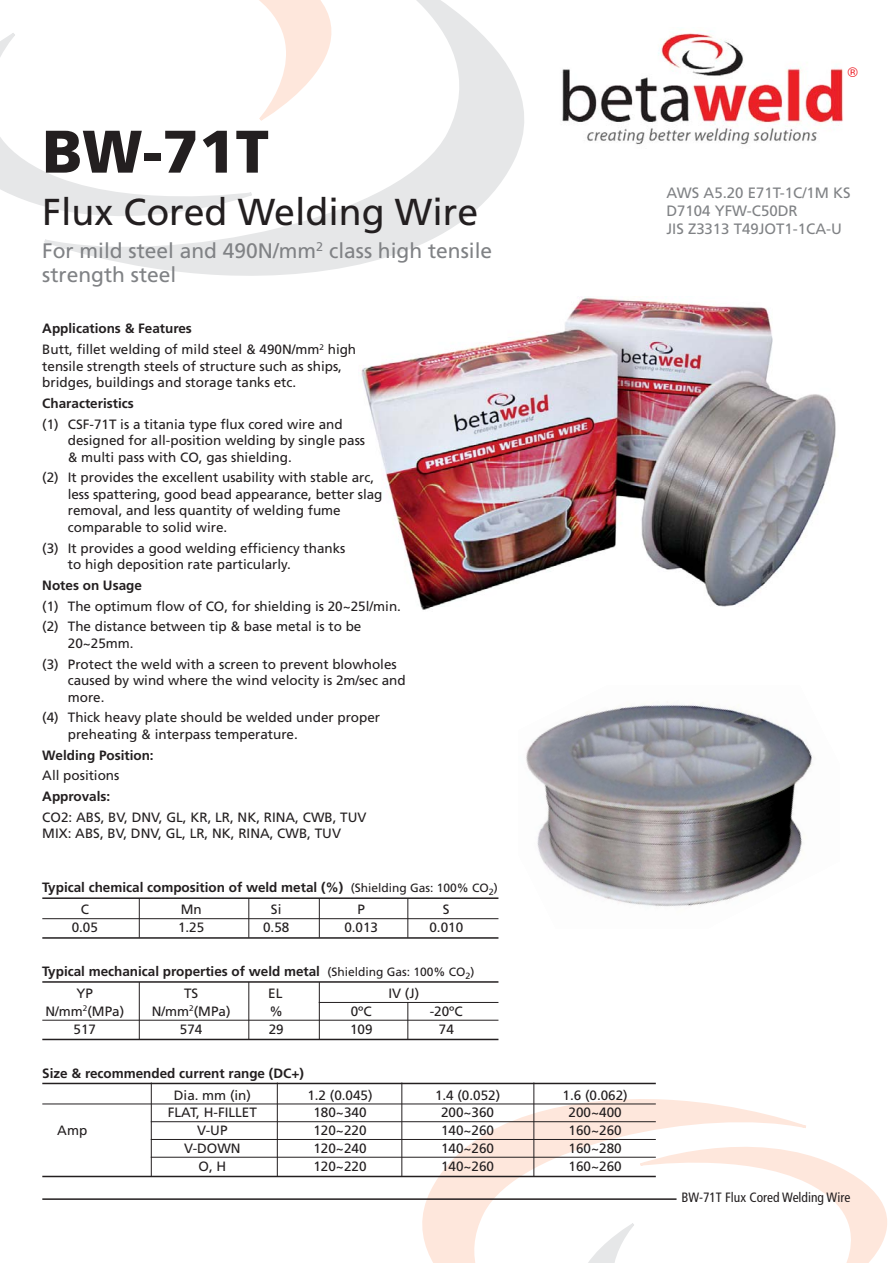
<style>
.page{position:relative;width:893px;height:1263px;background:#fff}
.page>*{position:absolute;margin:0;border:0;box-sizing:border-box;transform-origin:0 0}
.t1{font:900 60px "Frutiger";color:#231f20}
.t2{font:37.5px "Frutiger";color:#231f20}
.t3{font:21px/24px "Frutiger";color:#808285}
.t4{font:15px/18px "Frutiger";color:#808285}
.t5{font:13.5px/16.5px "Frutiger";color:#231f20}
.t6{font:700 13.5px/22px "Frutiger";color:#231f20}
.t7{font:condensed 13.5px "Frutiger";color:#231f20}
.t8{font:13.5px "Helvetica";color:#ed1c24}
.s1{font-weight:700}
.s2{font-weight:400;font-size:12px}
.s3{font-weight:400}
</style>
<div class="page">
<svg style="left:422px;top:1099px;width:381px;height:164px"></svg>
<svg style="left:511px;top:1125px;width:376px;height:138px"></svg>
<svg style="left:51px;top:0;width:473px;height:276px"></svg>
<svg style="left:0;top:34px;width:254px;height:210px"></svg>
<img style="left:526px;top:705px;width:286px;height:202px">
<img style="left:361px;top:296px;width:475px;height:314px">
<img style="left:562px;top:31px;width:281px;height:114px">
<hr style="left:42px;top:897px;width:456px;height:2px;background:#231f20">
<hr style="left:42px;top:918px;width:456px;height:1px;background:#231f20">
<hr style="left:42px;top:937px;width:456px;height:2px;background:#231f20">
<hr style="left:42px;top:981px;width:456px;height:2px;background:#231f20">
<hr style="left:319px;top:1002px;width:179px;height:1px;background:#231f20">
<hr style="left:42px;top:1020px;width:456px;height:1px;background:#231f20">
<hr style="left:42px;top:1039px;width:456px;height:1px;background:#231f20">
<hr style="left:42px;top:1083px;width:614px;height:1px;background:#231f20">
<hr style="left:42px;top:1104px;width:614px;height:1px;background:#231f20">
<hr style="left:151px;top:1121px;width:505px;height:1px;background:#231f20">
<hr style="left:151px;top:1139px;width:505px;height:1px;background:#231f20">
<hr style="left:151px;top:1157px;width:505px;height:1px;background:#231f20">
<hr style="left:42px;top:1176px;width:614px;height:1px;background:#231f20">
<hr style="left:139px;top:898px;width:1px;height:40px;background:#231f20">
<hr style="left:249px;top:898px;width:1px;height:40px;background:#231f20">
<hr style="left:319px;top:898px;width:1px;height:40px;background:#231f20">
<hr style="left:408px;top:898px;width:1px;height:40px;background:#231f20">
<hr style="left:151px;top:1083px;width:1px;height:93px;background:#231f20">
<hr style="left:277px;top:1083px;width:1px;height:93px;background:#231f20">
<hr style="left:402px;top:1083px;width:1px;height:93px;background:#231f20">
<hr style="left:534px;top:1083px;width:1px;height:93px;background:#231f20">
<hr style="left:139px;top:982px;width:1px;height:57px;background:#231f20">
<hr style="left:249px;top:982px;width:1px;height:57px;background:#231f20">
<hr style="left:319px;top:982px;width:1px;height:57px;background:#231f20">
<hr style="left:408px;top:1002px;width:1px;height:37px;background:#231f20">
<hr style="left:42px;top:1198px;width:634px;height:2px;background:#231f20">
<h1 class="t1" style="left:42px;top:128px;width:228px">BW-71T</h1>
<h2 class="t2" style="left:42px;top:197px;width:437px">Flux Cored Welding Wire</h2>
<h3 class="t3" style="left:42px;top:240px;width:451px">For mild steel and 490N/mm<sup>2</sup> class high tensile strength steel</h3>
<p class="t5" style="left:42px;top:319px;width:315px;line-height:20.7px"><span class="s1">Applications &amp; Features<br></span>Butt, fillet welding of mild steel &amp; 490N/mm<sup>2</sup> high</p>
<p class="t5" style="left:42px;top:359px;width:301px">tensile strength steels of structure such as ships, bridges, buildings and storage tanks etc.</p>
<p class="t6" style="left:42px;top:393px;width:93px">Characteristics</p>
<p class="t5" style="left:68px;top:417px;width:299px;text-indent:-26px">(1) CSF-71T is a titania type flux cored wire and designed for all-position welding by single pass &amp; multi pass with CO, gas shielding.</p>
<p class="t5" style="left:68px;top:470px;width:316px;text-indent:-26px">(2) It provides the excellent usability with stable arc, less spattering, good bead appearance, better slag removal, and less quantity of welding fume comparable to solid wire.</p>
<p class="t5" style="left:68px;top:541px;width:279px;text-indent:-26px">(3) It provides a good welding efficiency thanks to high deposition rate particularly.</p>
<p class="t6" style="left:42px;top:575px;width:101px">Notes on Usage</p>
<p class="t5" style="left:42px;top:597px;width:360px;line-height:20.7px">(1) The optimum flow of CO, for shielding is 20~25l/min. (2) The distance between tip &amp; base metal is to be</p>
<p class="t5" style="left:42px;top:634px;width:356px;line-height:20.7px;text-indent:26px">20~25mm.<br>(3) Protect the weld with a screen to prevent blowholes</p>
<p class="t5" style="left:68px;top:673px;width:339px">caused by wind where the wind velocity is 2m/sec and more.</p>
<p class="t5" style="left:68px;top:710px;width:314px;text-indent:-26px">(4) Thick heavy plate should be welded under proper preheating &amp; interpass temperature.</p>
<p class="t6" style="left:42px;top:745px;width:113px">Welding Position:</p>
<p class="t5" style="left:42px;top:768px;width:79px">All positions</p>
<p class="t6" style="left:42px;top:786px;width:69px">Approvals:</p>
<p class="t5" style="left:42px;top:810px;width:326px">CO2: ABS, BV, DNV, GL, KR, LR, NK, RINA, CWB, TUV<br>MIX: ABS, BV, DNV, GL, LR, NK, RINA, CWB, TUV</p>
<p class="t6" style="left:81px;top:878px;width:418px;text-indent:-38px">Typical chemical composition of weld metal (%) <span class="s2">(Shielding Gas: 100% CO</span><sub>2</sub><span class="s2">)<br></span><span class="s3">C</span></p>
<p class="t5" style="left:181px;top:902px;width:22px">Mn</p>
<p class="t5" style="left:271px;top:902px;width:12px">Si</p>
<p class="t5" style="left:357px;top:902px;width:9px">P</p>
<p class="t5" style="left:443px;top:902px;width:8px">S</p>
<p class="t5" style="left:72px;top:920px;width:28px">0.05</p>
<p class="t5" style="left:178px;top:920px;width:28px">1.25</p>
<p class="t5" style="left:263px;top:920px;width:28px">0.58</p>
<p class="t5" style="left:344px;top:920px;width:35px">0.013</p>
<p class="t5" style="left:429px;top:920px;width:35px">0.010</p>
<p class="t6" style="left:77px;top:961px;width:399px;text-indent:-34px">Typical mechanical properties of weld metal <span class="s2">(Shielding Gas: 100% CO</span><sub>2</sub><span class="s2">)<br></span><span class="s3">YP</span></p>
<p class="t5" style="left:184px;top:986px;width:16px">TS</p>
<p class="t5" style="left:268px;top:986px;width:16px">EL</p>
<p class="t5" style="left:388px;top:986px;width:32px">IV (J)</p>
<p class="t5" style="left:45px;top:1004px;width:80px">N/mm<sup>2</sup>(MPa)</p>
<p class="t5" style="left:152px;top:1004px;width:80px">N/mm<sup>2</sup>(MPa)</p>
<p class="t5" style="left:269px;top:1004px;width:15px">%</p>
<p class="t5" style="left:351px;top:1004px;width:23px">0ºC</p>
<p class="t5" style="left:430px;top:1004px;width:35px">-20ºC</p>
<p class="t5" style="left:74px;top:1022px;width:24px">517</p>
<p class="t5" style="left:180px;top:1022px;width:24px">574</p>
<p class="t5" style="left:269px;top:1022px;width:16px">29</p>
<p class="t5" style="left:350px;top:1022px;width:24px">109</p>
<p class="t5" style="left:439px;top:1022px;width:16px">74</p>
<p class="t6" style="left:42px;top:1063px;width:263px">Size &amp; recommended current range (DC+)</p>
<p class="t5" style="left:174px;top:1088px;width:79px">Dia. mm (in)</p>
<p class="t5" style="left:307px;top:1088px;width:67px">1.2 (0.045)</p>
<p class="t5" style="left:435px;top:1088px;width:67px">1.4 (0.052)</p>
<p class="t5" style="left:562px;top:1088px;width:67px">1.6 (0.062)</p>
<p class="t5" style="left:168px;top:1105px;width:91px">FLAT, H-FILLET</p>
<p class="t5" style="left:313px;top:1105px;width:55px">180~340</p>
<p class="t5" style="left:441px;top:1105px;width:55px">200~360</p>
<p class="t5" style="left:569px;top:1105px;width:55px">200~400</p>
<p class="t5" style="left:57px;top:1123px;width:31px">Amp</p>
<p class="t5" style="left:197px;top:1123px;width:32px">V-UP</p>
<p class="t5" style="left:313px;top:1123px;width:55px">120~220</p>
<p class="t5" style="left:441px;top:1123px;width:55px">140~260</p>
<p class="t5" style="left:569px;top:1123px;width:55px">160~260</p>
<p class="t5" style="left:184px;top:1141px;width:58px">V-DOWN</p>
<p class="t5" style="left:313px;top:1141px;width:55px">120~240</p>
<p class="t5" style="left:441px;top:1141px;width:55px">140~260</p>
<p class="t5" style="left:569px;top:1141px;width:55px">160~280</p>
<p class="t5" style="left:199px;top:1159px;width:29px">O, H</p>
<p class="t5" style="left:313px;top:1159px;width:55px">120~220</p>
<p class="t5" style="left:441px;top:1159px;width:55px">140~260</p>
<p class="t5" style="left:569px;top:1159px;width:55px">160~260</p>
<p class="t8" style="left:848px;top:68px;width:11px">®</p>
<p class="t4" style="left:666px;top:185px;width:186px">AWS A5.20 E71T-1C/1M KS<br>D7104 YFW-C50DR<br>JIS Z3313 T49JOT1-1CA-U</p>
<p class="t7" style="left:681px;top:1191px;width:170px">BW-71T Flux Cored Welding Wire</p>
</div>
